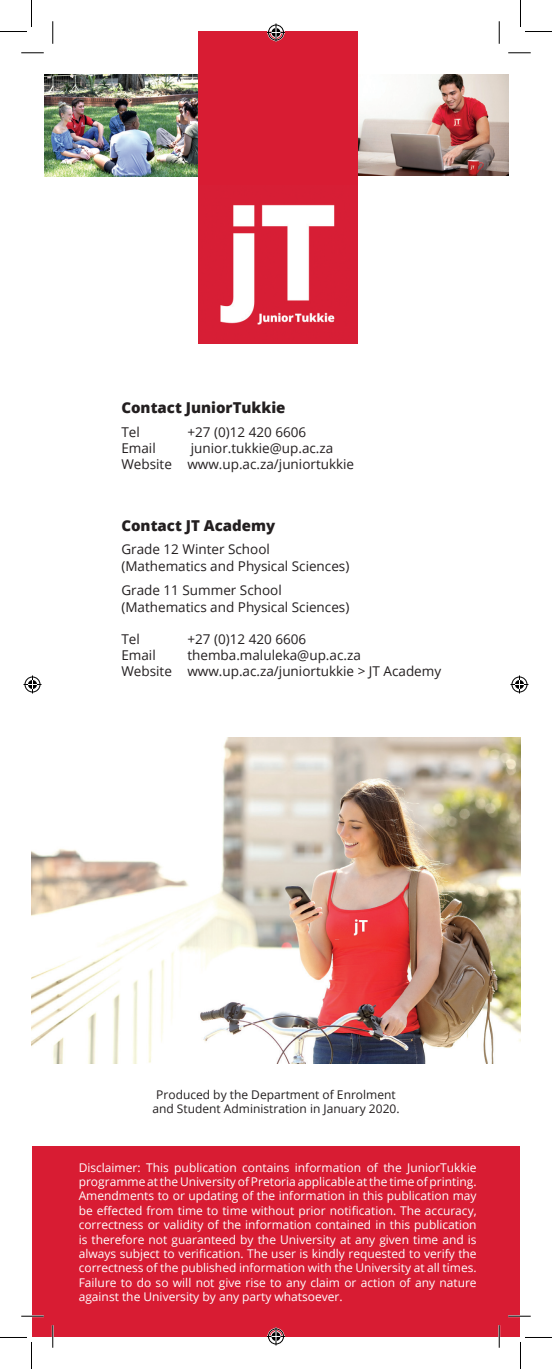
<style>
.page{position:relative;width:552px;height:1369px;background:#fff}
.page>*{position:absolute;margin:0;border:0;box-sizing:border-box;transform-origin:0 0}
.t1{font:800 15px "Open Sans";color:#231f20}
.t2{font:13.5px/16.2px "Open Sans";color:#231f20}
.t3{font:12px/14.4px "Open Sans";color:#fff;text-align:justify}
.t4{font:12px/14.4px "Open Sans";color:#231f20;text-align:center}
</style>
<div class="page">
<img style="left:45px;top:74px;width:153px;height:102px">
<img style="left:357px;top:75px;width:151px;height:101px">
<div style="left:32px;top:1146px;width:488px;height:190px;background:#d81c33"></div>
<img style="left:198px;top:185px;width:159px;height:159px">
<div style="left:198px;top:32px;width:159px;height:153px;background:#d81c33"></div>
<img style="left:32px;top:737px;width:488px;height:326px">
<hr style="left:21px;top:1315px;width:23px;height:2px;background:#fff">
<hr style="left:508px;top:1315px;width:23px;height:2px;background:#fff">
<hr style="left:52px;top:1325px;width:2px;height:22px;background:#fff">
<hr style="left:498px;top:1325px;width:2px;height:22px;background:#fff">
<svg style="left:21px;top:53px;width:23px;height:1px"></svg>
<svg style="left:508px;top:53px;width:23px;height:1px"></svg>
<svg style="left:21px;top:1315px;width:23px;height:1px"></svg>
<svg style="left:508px;top:1315px;width:23px;height:1px"></svg>
<svg style="left:53px;top:21px;width:1px;height:23px"></svg>
<svg style="left:53px;top:1325px;width:1px;height:22px"></svg>
<svg style="left:499px;top:21px;width:1px;height:23px"></svg>
<svg style="left:499px;top:1325px;width:1px;height:22px"></svg>
<svg style="left:0;top:0;width:32px;height:32px"></svg>
<svg style="left:0;top:1337px;width:32px;height:31px"></svg>
<svg style="left:520px;top:0;width:32px;height:32px"></svg>
<svg style="left:520px;top:1337px;width:32px;height:31px"></svg>
<svg style="left:267px;top:24px;width:18px;height:18px"></svg>
<svg style="left:267px;top:1327px;width:18px;height:18px"></svg>
<svg style="left:24px;top:675px;width:18px;height:18px"></svg>
<svg style="left:510px;top:675px;width:18px;height:18px"></svg>
<p class="t1" style="left:121px;top:396px;width:166px">Contact JuniorTukkie</p>
<p class="t2" style="left:121px;top:423px;width:20px">Tel</p>
<p class="t2" style="left:187px;top:423px;width:120px">+27 (0)12 420 6606</p>
<p class="t2" style="left:121px;top:439px;width:36px">Email</p>
<p class="t2" style="left:121px;top:439px;width:234px;text-indent:70px">junior.tukkie@up.ac.za<br>Website www.up.ac.za/juniortukkie</p>
<p class="t1" style="left:121px;top:514px;width:155px">Contact JT Academy</p>
<p class="t2" style="left:121px;top:541px;width:230px">Grade 12 Winter School (Mathematics and Physical Sciences)</p>
<p class="t2" style="left:121px;top:582px;width:230px">Grade 11 Summer School (Mathematics and Physical Sciences)</p>
<p class="t2" style="left:121px;top:630px;width:20px">Tel</p>
<p class="t2" style="left:187px;top:630px;width:120px">+27 (0)12 420 6606</p>
<p class="t2" style="left:121px;top:647px;width:36px">Email</p>
<p class="t2" style="left:121px;top:647px;width:321px;text-indent:66px">themba.maluleka@up.ac.za<br>Website www.up.ac.za/juniortukkie &gt; JT Academy</p>
<p class="t4" style="left:152px;top:1086px;width:249px">Produced by the Department of Enrolment and Student Administration in January 2020.</p>
<p class="t3" style="left:79px;top:1159px;width:400px">Disclaimer: This publication contains information of the JuniorTukkie programme atthe University of Pretoria applicable atthe time ofprinting.<br>Amendments to or updating of the information in this publication may be effected from time to time without prior notification. The accuracy, correctness or validity of the information contained in this publication is therefore not guaranteed by the University at any given time and is always subject to verification. The user is kindly requested to verify the correctness of the published information with the University at all times.<br>Failure to do so will not give rise to any claim or action of any nature against the University by any party whatsoever.</p>
</div>
